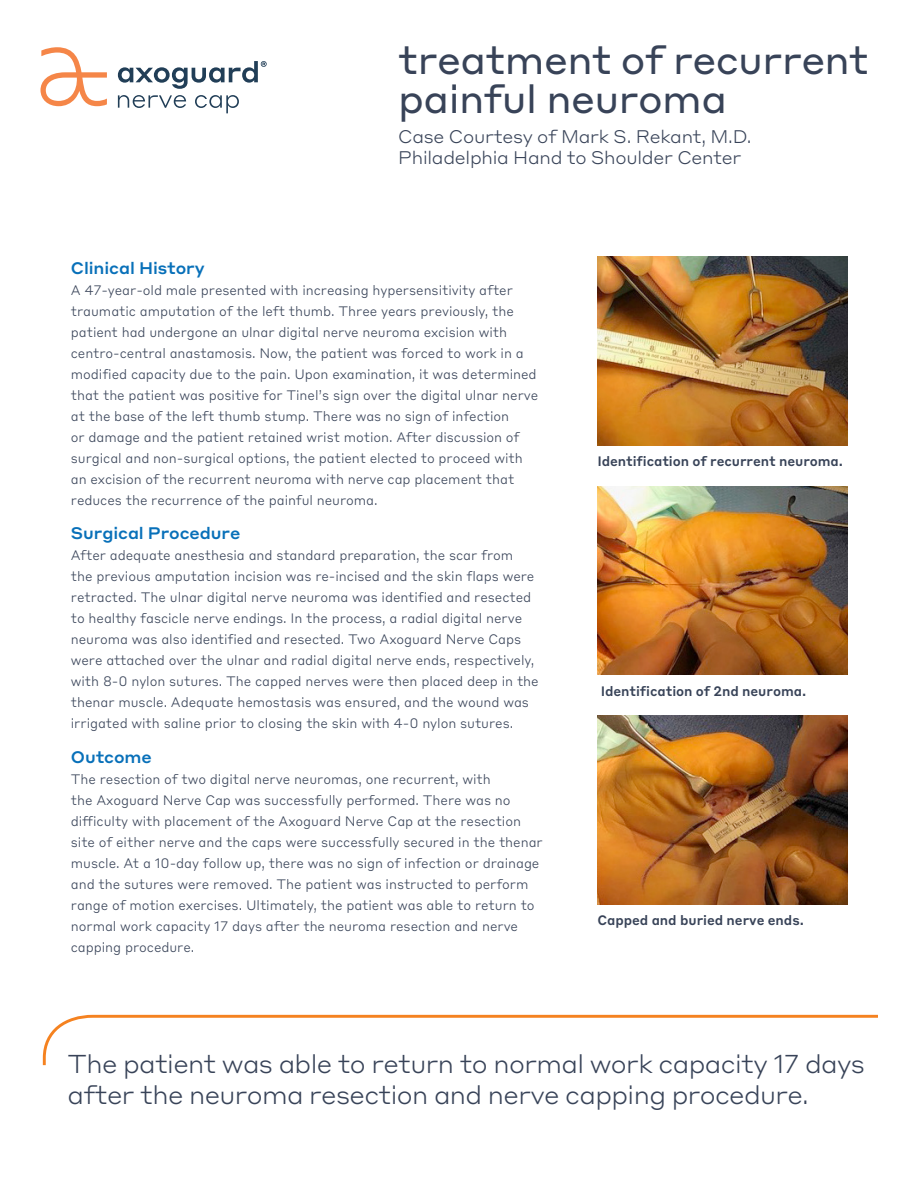
<style>
.page{position:relative;width:918px;height:1188px;background:#fff}
.page>*{position:absolute;margin:0;border:0;box-sizing:border-box;transform-origin:0 0}
.t1{font:39px/39px "Styrene A";letter-spacing:-.015em;color:#384358}
.t2{font:300 25.5px/31.5px "Styrene A";letter-spacing:-.025em;color:#384358}
.t3{font:300 18px/21px "Styrene A";letter-spacing:-.015em;color:#384358}
.front_text{font:500 16.5px "Styrene A";letter-spacing:-.005em;color:#0870b9}
.front_text-2{font:300 13.5px/21px "Styrene B";letter-spacing:-.005em;color:#384358}
.front_text-3{font:500 13.5px "Styrene B";letter-spacing:-.005em;color:#384358}
</style>
<div class="page">
<svg style="left:40px;top:47px;width:67px;height:59px"></svg>
<svg style="left:118px;top:61px;width:149px;height:28px"></svg>
<svg style="left:118px;top:95px;width:68px;height:13px"></svg>
<svg style="left:195px;top:95px;width:44px;height:18px"></svg>
<img style="left:597px;top:256px;width:250px;height:190px">
<img style="left:597px;top:486px;width:250px;height:189px">
<img style="left:597px;top:716px;width:250px;height:188px">
<svg style="left:42px;top:1014px;width:836px;height:52px"></svg>
<p class="t1" style="left:398px;top:38px;width:472px">treatment of recurrent painful neuroma</p>
<p class="t3" style="left:398px;top:125px;width:355px">Case Courtesy of Mark S. Rekant, M.D.<br>Philadelphia Hand to Shoulder Center</p>
<p class="front_text" style="left:71px;top:254px;width:135px">Clinical History</p>
<p class="front_text-2" style="left:71px;top:278px;width:469px">A 47-year-old male presented with increasing hypersensitivity after traumatic amputation of the left thumb. Three years previously, the patient had undergone an ulnar digital nerve neuroma excision with centro-central anastamosis. Now, the patient was forced to work in a modified capacity due to the pain. Upon examination, it was determined that the patient was positive for Tinel’s sign over the digital ulnar nerve at the base of the left thumb stump. There was no sign of infection<br>or damage and the patient retained wrist motion. After discussion of surgical and non-surgical options, the patient elected to proceed with an excision of the recurrent neuroma with nerve cap placement that reduces the recurrence of the painful neuroma.</p>
<p class="front_text" style="left:71px;top:519px;width:171px">Surgical Procedure</p>
<p class="front_text-2" style="left:71px;top:544px;width:469px">After adequate anesthesia and standard preparation, the scar from<br>the previous amputation incision was re-incised and the skin flaps were retracted. The ulnar digital nerve neuroma was identified and resected to healthy fascicle nerve endings. In the process, a radial digital nerve neuroma was also identified and resected. Two Axoguard Nerve Caps were attached over the ulnar and radial digital nerve ends, respectively, with 8-0 nylon sutures. The capped nerves were then placed deep in the thenar muscle. Adequate hemostasis was ensured, and the wound was irrigated with saline prior to closing the skin with 4-0 nylon sutures.</p>
<p class="front_text" style="left:71px;top:743px;width:83px">Outcome</p>
<p class="front_text-2" style="left:71px;top:767px;width:473px">The resection of two digital nerve neuromas, one recurrent, with<br>the Axoguard Nerve Cap was successfully performed. There was no difficulty with placement of the Axoguard Nerve Cap at the resection site of either nerve and the caps were successfully secured in the thenar muscle. At a 10-day follow up, there was no sign of infection or drainage and the sutures were removed. The patient was instructed to perform range of motion exercises. Ultimately, the patient was able to return to normal work capacity 17 days after the neuroma resection and nerve capping procedure.</p>
<p class="front_text-3" style="left:597px;top:450px;width:247px">Identification of recurrent neuroma.</p>
<p class="front_text-3" style="left:601px;top:680px;width:207px">Identification of 2nd neuroma.</p>
<p class="front_text-3" style="left:597px;top:909px;width:208px">Capped and buried nerve ends.</p>
<p class="t2" style="left:68px;top:1046px;width:799px">The patient was able to return to normal work capacity 17 days after the neuroma resection and nerve capping procedure.</p>
</div>
